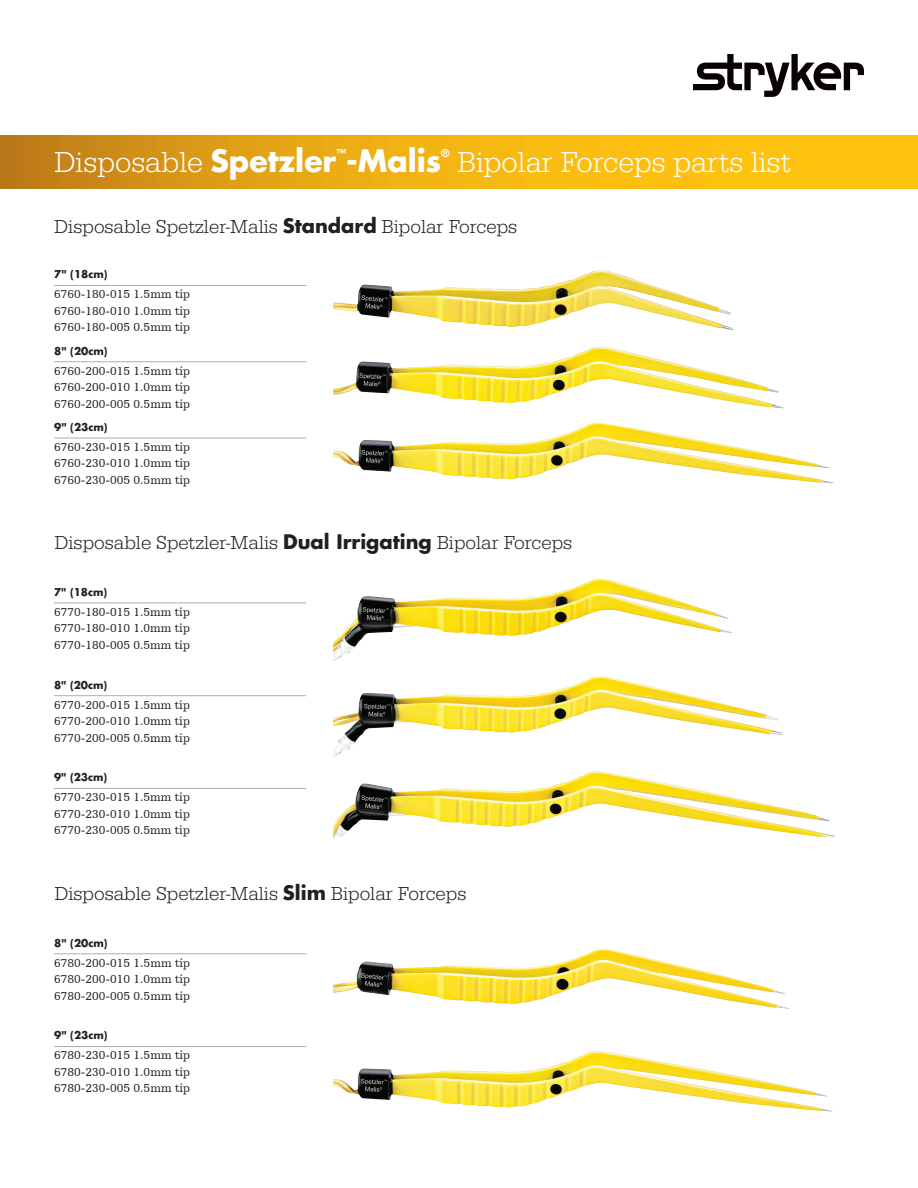
<style>
.page{position:relative;width:918px;height:1188px;background:#fff}
.page>*{position:absolute;margin:0;border:0;box-sizing:border-box;transform-origin:0 0}
.t1{font:700 30px "Futura Std";color:#fff}
.t2{font:300 30px "Egyptienne URW";color:#fff}
.t3{font:300 19.5px "Egyptienne URW";color:#231f20}
.t4{font:12px/16.5px "Humanist Slabserif 712 BT";color:#231f20;text-align:justify}
.t5{font:700 10.5px "Futura Std";color:#231f20}
.t6{font:700 10.5px "Futura Std";color:#fff}
.s1{font-family:"Egyptienne URW";font-weight:300}
.s2{font-family:"Futura Std";font-weight:700}
</style>
<div class="page">
<svg style="left:0;top:135px;width:918px;height:54px;background:#ebad13"></svg>
<svg style="left:693px;top:54px;width:171px;height:43px"></svg>
<hr style="left:54px;top:285px;width:252px;height:1px;background:#abafae">
<hr style="left:54px;top:361px;width:252px;height:1px;background:#abafae">
<hr style="left:54px;top:438px;width:252px;height:1px;background:#abafae">
<img style="left:333px;top:422px;width:501px;height:61px">
<img style="left:333px;top:346px;width:450px;height:63px">
<img style="left:333px;top:270px;width:401px;height:60px">
<hr style="left:54px;top:603px;width:252px;height:1px;background:#abafae">
<hr style="left:54px;top:695px;width:252px;height:1px;background:#abafae">
<hr style="left:54px;top:788px;width:252px;height:1px;background:#abafae">
<img style="left:333px;top:771px;width:502px;height:68px">
<img style="left:333px;top:676px;width:450px;height:82px">
<img style="left:333px;top:578px;width:399px;height:83px">
<hr style="left:54px;top:953px;width:252px;height:1px;background:#abafae">
<hr style="left:54px;top:1046px;width:252px;height:1px;background:#abafae">
<img style="left:333px;top:1051px;width:500px;height:61px">
<img style="left:333px;top:949px;width:456px;height:60px">
<h1 class="t1" style="left:54px;top:141px;width:389px"><span class="s1">Disposable</span> Spetzler -Malis</h1>
<p class="t6" style="left:336px;top:146px;width:11px">™</p>
<p class="t6" style="left:441px;top:146px;width:10px">®</p>
<h1 class="t2" style="left:457px;top:145px;width:335px">Bipolar Forceps parts list</h1>
<h2 class="t3" style="left:54px;top:215px;width:464px">Disposable Spetzler-Malis <span class="s2">Standard</span> Bipolar Forceps</h2>
<p class="t5" style="left:54px;top:267px;width:55px">7" (18cm)</p>
<p class="t4" style="left:54px;top:286px;width:137px">6760-180-015 1.5mm tip 6760-180-010 1.0mm tip 6760-180-005 0.5mm tip</p>
<p class="t5" style="left:54px;top:344px;width:55px">8" (20cm)</p>
<p class="t4" style="left:54px;top:362px;width:137px">6760-200-015 1.5mm tip 6760-200-010 1.0mm tip 6760-200-005 0.5mm tip</p>
<p class="t5" style="left:54px;top:420px;width:55px">9" (23cm)</p>
<p class="t4" style="left:54px;top:438px;width:137px">6760-230-015 1.5mm tip 6760-230-010 1.0mm tip 6760-230-005 0.5mm tip</p>
<h2 class="t3" style="left:55px;top:531px;width:519px">Disposable Spetzler-Malis <span class="s2">Dual Irrigating</span> Bipolar Forceps</h2>
<p class="t5" style="left:54px;top:585px;width:55px">7" (18cm)</p>
<p class="t4" style="left:54px;top:603px;width:137px">6770-180-015 1.5mm tip 6770-180-010 1.0mm tip 6770-180-005 0.5mm tip</p>
<p class="t5" style="left:54px;top:678px;width:55px">8" (20cm)</p>
<p class="t4" style="left:54px;top:696px;width:137px">6770-200-015 1.5mm tip 6770-200-010 1.0mm tip 6770-200-005 0.5mm tip</p>
<p class="t5" style="left:54px;top:770px;width:55px">9" (23cm)</p>
<p class="t4" style="left:54px;top:789px;width:137px">6770-230-015 1.5mm tip 6770-230-010 1.0mm tip 6770-230-005 0.5mm tip</p>
<h2 class="t3" style="left:54px;top:883px;width:414px">Disposable Spetzler-Malis <span class="s2">Slim</span> Bipolar Forceps</h2>
<p class="t5" style="left:54px;top:936px;width:55px">8" (20cm)</p>
<p class="t4" style="left:54px;top:954px;width:137px">6780-200-015 1.5mm tip 6780-200-010 1.0mm tip 6780-200-005 0.5mm tip</p>
<p class="t5" style="left:54px;top:1029px;width:55px">9" (23cm)</p>
<p class="t4" style="left:54px;top:1047px;width:137px">6780-230-015 1.5mm tip 6780-230-010 1.0mm tip 6780-230-005 0.5mm tip</p>
</div>
